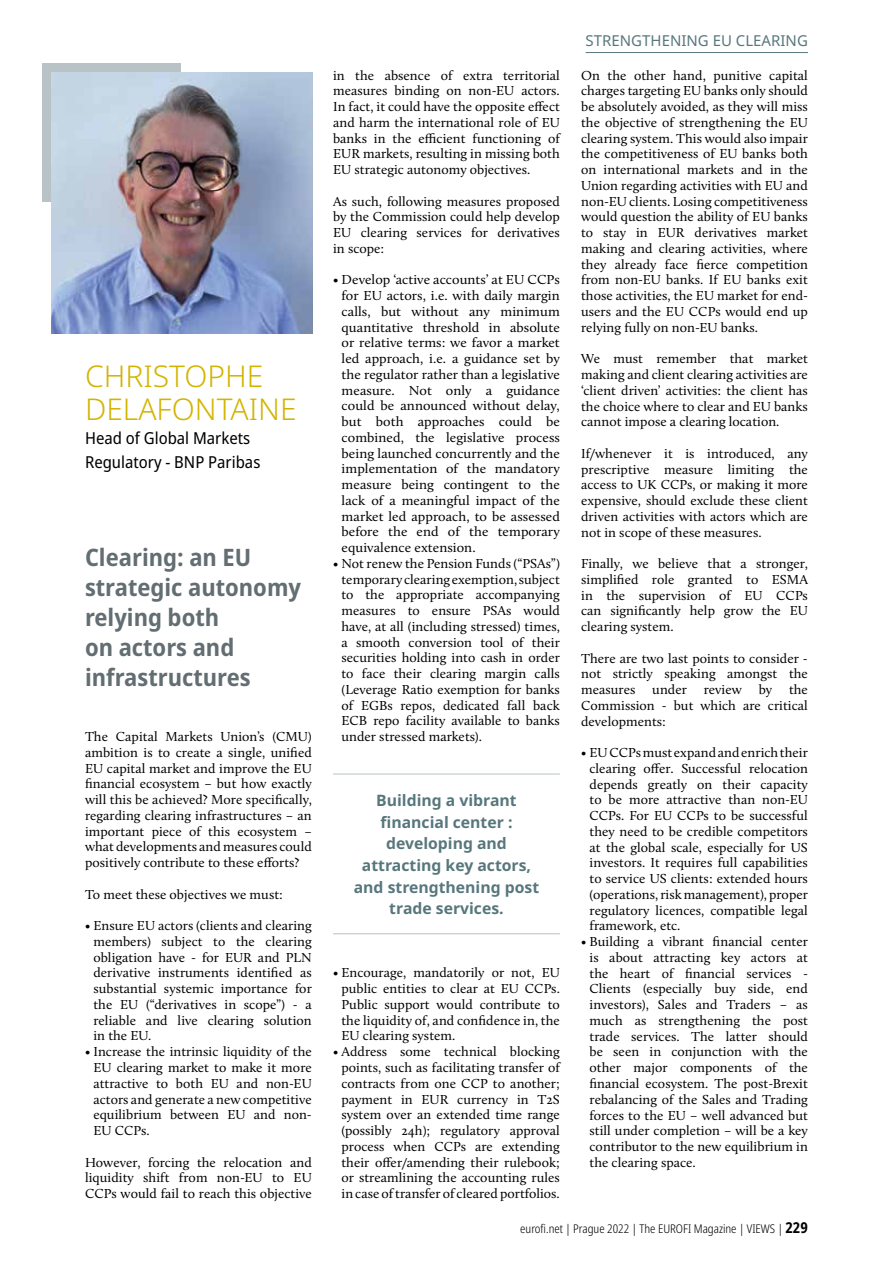
<style>
.page{position:relative;width:893px;height:1263px;background:#fff}
.page>*{position:absolute;margin:0;border:0;box-sizing:border-box;transform-origin:0 0}
.t1{font:300 30px/33px "Noto Sans";color:#d3b400}
.t2{font:700 semi-condensed 24px/30px "Noto Sans";color:#636e73}
.t3{font:semi-condensed 16.5px/24px "Noto Sans";color:#000}
.t4{font:700 15.75px/21.6px "Noto Sans";color:#57777d;text-align:center}
.t5{font:15px "Noto Sans";color:#57777d}
.t6{font:13.5px/15.8px "Calluna";letter-spacing:.005em;color:#000;text-align:justify}
.t7{font:13.5px/15.8px "Calluna";letter-spacing:.005em;color:#000;text-align:justify;scale:1.04 1}
.t8{font:300 condensed 12px "Noto Sans";color:#000}
.s1{font-weight:700;font-size:15px}
</style>
<div class="page">
<div style="left:43px;top:64px;width:138px;height:138px;background:#b9c2c5"></div>
<img style="left:51px;top:72px;width:262px;height:262px">
<hr style="left:333px;top:774px;width:227px;height:1px;background:#b9c2c5">
<hr style="left:333px;top:933px;width:227px;height:1px;background:#b9c2c5">
<hr style="left:586px;top:52px;width:222px;height:1px;background:#57777d">
<h1 class="t1" style="left:85px;top:360px;width:213px">CHRISTOPHE<br>DELAFONTAINE</h1>
<p class="t3" style="left:85px;top:427px;width:177px">Head of Global Markets<br>Regulatory - BNP Paribas</p>
<h2 class="t2" style="left:85px;top:543px;width:218px">Clearing: an EU strategic autonomy relying both<br>on actors and infrastructures</h2>
<p class="t6" style="left:85px;top:729px;width:228px">The Capital Markets Union’s (CMU) ambition is to create a single, unified EU capital market and improve the EU financial ecosystem – but how exactly will this be achieved? More specifically, regarding clearing infrastructures – an important piece of this ecosystem – what developments and measures could positively contribute to these efforts?</p>
<p class="t6" style="left:85px;top:886px;width:199px">To meet these objectives we must:</p>
<p class="t6" style="left:93px;top:918px;width:220px;text-indent:-8px">• Ensure EU actors (clients and clearing members) subject to the clearing obligation have - for EUR and PLN derivative instruments identified as substantial systemic importance for the EU (“derivatives in scope”) - a reliable and live clearing solution in the EU.</p>
<p class="t6" style="left:93px;top:1044px;width:220px;text-indent:-8px">• Increase the intrinsic liquidity of the EU clearing market to make it more attractive to both EU and non-EU actors and generate a new competitive equilibrium between EU and non-EU CCPs.</p>
<p class="t6" style="left:85px;top:1154px;width:228px">However, forcing the relocation and liquidity shift from non-EU to EU CCPs would fail to reach this objective</p>
<p class="t6" style="left:333px;top:67px;width:228px">in the absence of extra territorial measures binding on non-EU actors.<br>In fact, it could have the opposite effect and harm the international role of EU banks in the efficient functioning of EUR markets, resulting in missing both EU strategic autonomy objectives.</p>
<p class="t6" style="left:333px;top:193px;width:228px">As such, following measures proposed by the Commission could help develop EU clearing services for derivatives in scope:</p>
<p class="t7" style="left:342px;top:272px;width:211px;text-indent:-9px">• Develop ‘active accounts’ at EU CCPs for EU actors, i.e. with daily margin calls, but without any minimum quantitative threshold in absolute or relative terms: we favor a market led approach, i.e. a guidance set by the regulator rather than a legislative measure. Not only a guidance could be announced without delay, but both approaches could be combined, the legislative process being launched concurrently and the implementation of the mandatory measure being contingent to the lack of a meaningful impact of the market led approach, to be assessed before the end of the temporary equivalence extension.</p>
<p class="t6" style="left:341px;top:555px;width:220px;text-indent:-8px">• Not renew the Pension Funds (“PSAs”) temporary clearing exemption, subject to the appropriate accompanying measures to ensure PSAs would have, at all (including stressed) times, a smooth conversion tool of their securities holding into cash in order to face their clearing margin calls (Leverage Ratio exemption for banks of EGBs repos, dedicated fall back ECB repo facility available to banks under stressed markets).</p>
<p class="t4" style="left:354px;top:790px;width:187px">Building a vibrant financial center : developing and attracting key actors, and strengthening post trade services.</p>
<p class="t6" style="left:341px;top:965px;width:220px;text-indent:-8px">• Encourage, mandatorily or not, EU public entities to clear at EU CCPs.<br>Public support would contribute to the liquidity of, and confidence in, the EU clearing system.</p>
<p class="t6" style="left:341px;top:1044px;width:220px;text-indent:-8px">• Address some technical blocking points, such as facilitating transfer of contracts from one CCP to another; payment in EUR currency in T2S system over an extended time range (possibly 24h); regulatory approval process when CCPs are extending their offer/amending their rulebook; or streamlining the accounting rules in case of transfer of cleared portfolios.</p>
<p class="t5" style="left:586px;top:30px;width:224px">STRENGTHENING EU CLEARING</p>
<p class="t6" style="left:581px;top:67px;width:228px">On the other hand, punitive capital charges targeting EU banks only should be absolutely avoided, as they will miss the objective of strengthening the EU clearing system. This would also impair the competitiveness of EU banks both on international markets and in the Union regarding activities with EU and non-EU clients. Losing competitiveness would question the ability of EU banks to stay in EUR derivatives market making and clearing activities, where they already face fierce competition from non-EU banks. If EU banks exit those activities, the EU market for end&shy;users and the EU CCPs would end up relying fully on non-EU banks.</p>
<p class="t6" style="left:581px;top:351px;width:228px">We must remember that market making and client clearing activities are ‘client driven’ activities: the client has the choice where to clear and EU banks cannot impose a clearing location.</p>
<p class="t6" style="left:581px;top:445px;width:228px">If/whenever it is introduced, any prescriptive measure limiting the access to UK CCPs, or making it more expensive, should exclude these client driven activities with actors which are not in scope of these measures.</p>
<p class="t6" style="left:581px;top:555px;width:228px">Finally, we believe that a stronger, simplified role granted to ESMA in the supervision of EU CCPs can significantly help grow the EU clearing system.</p>
<p class="t6" style="left:581px;top:650px;width:228px">There are two last points to consider - not strictly speaking amongst the measures under review by the Commission - but which are critical developments:</p>
<p class="t6" style="left:589px;top:744px;width:220px;text-indent:-8px">• EU CCPs must expand and enrich their clearing offer. Successful relocation depends greatly on their capacity to be more attractive than non-EU CCPs. For EU CCPs to be successful they need to be credible competitors at the global scale, especially for US investors. It requires full capabilities to service US clients: extended hours (operations, risk management), proper regulatory licences, compatible legal framework, etc.</p>
<p class="t6" style="left:589px;top:934px;width:220px;text-indent:-8px">• Building a vibrant financial center is about attracting key actors at the heart of financial services - Clients (especially buy side, end investors), Sales and Traders – as much as strengthening the post trade services. The latter should be seen in conjunction with the other major components of the financial ecosystem. The post-Brexit rebalancing of the Sales and Trading forces to the EU – well advanced but still under completion – will be a key contributor to the new equilibrium in the clearing space.</p>
<p class="t8" style="left:520px;top:1220px;width:289px">eurofi.net | Prague 2022 | The EUROFI Magazine | VIEWS | <span class="s1">229</span></p>
</div>
